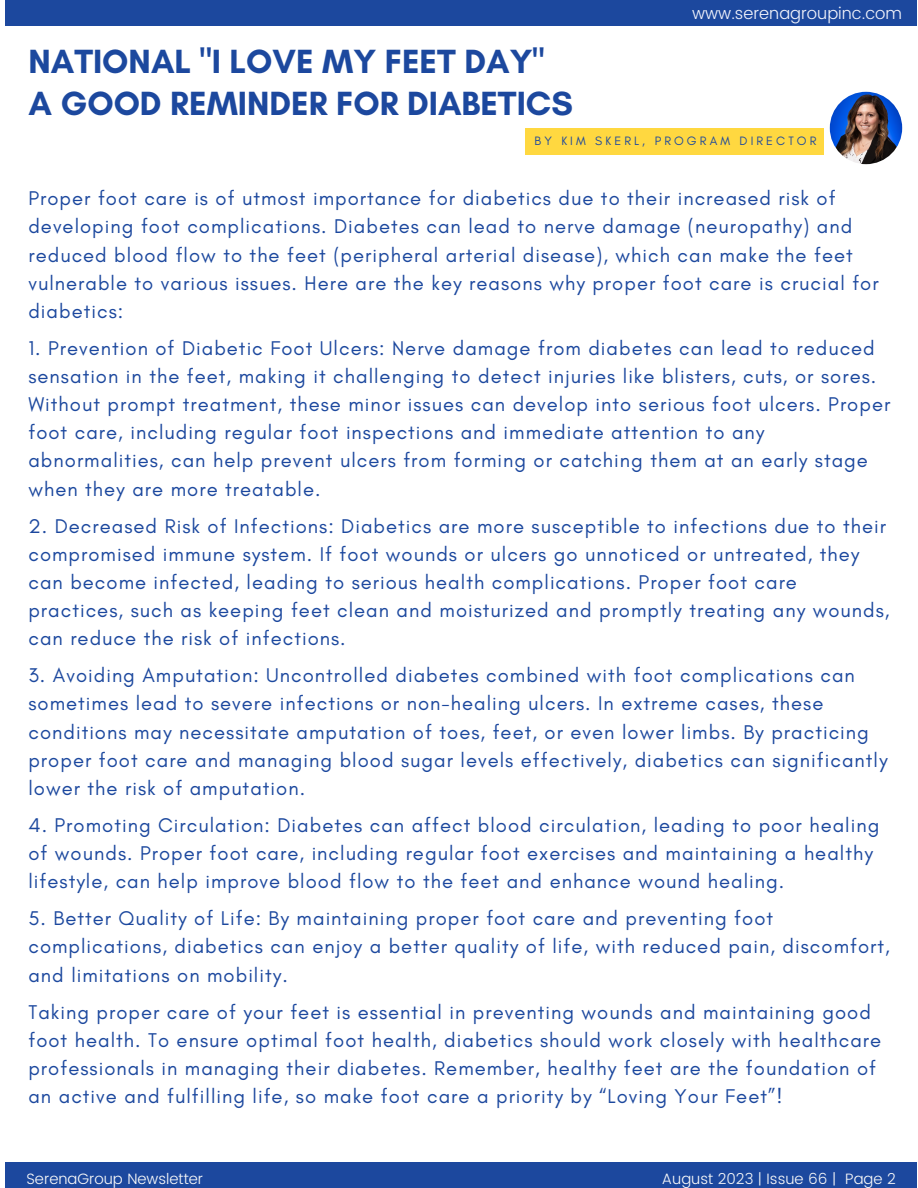
<style>
.page{position:relative;width:918px;height:1188px;background:#fff}
.page>*{position:absolute;margin:0;border:0;box-sizing:border-box;transform-origin:0 0}
.t1{font:700 34.2px "Glacial Indifference";color:#1c489e}
.t2{font:20.25px/28px "Glacial Indifference";letter-spacing:.05em;color:#1c489e}
.t3{font:300 16.5px "Poppins";color:#f4f5fc}
.t4{font:300 15px "Poppins";color:#fafafa}
.t5{font:12.3px "Glacial Indifference";letter-spacing:.25em;color:#1c489e}
</style>
<div class="page">
<div style="left:5px;top:0;width:912px;height:26px;background:#1c489e"></div>
<div style="left:5px;top:1162px;width:911px;height:26px;background:#1c489e"></div>
<div style="left:525px;top:128px;width:298px;height:26px;background:#ffd840"></div>
<img style="left:830px;top:92px;width:72px;height:72px;border-radius:50%">
<p class="t1" style="left:28px;top:41px;width:517px">NATIONAL "I LOVE MY FEET DAY"</p>
<p class="t1" style="left:28px;top:83px;width:546px">A GOOD REMINDER FOR DIABETICS</p>
<p class="t3" style="left:692px;top:4px;width:211px">www.serenagroupinc.com</p>
<p class="t5" style="left:535px;top:133px;width:283px">BY KIM SKERL, PROGRAM DIRECTOR</p>
<p class="t2" style="left:28px;top:184px;width:852px">Proper foot care is of utmost importance for diabetics due to their increased risk of developing foot complications. Diabetes can lead to nerve damage (neuropathy) and reduced blood flow to the feet (peripheral arterial disease), which can make the feet vulnerable to various issues. Here are the key reasons why proper foot care is crucial for diabetics:</p>
<p class="t2" style="left:28px;top:334px;width:863px">1. Prevention of Diabetic Foot Ulcers: Nerve damage from diabetes can lead to reduced sensation in the feet, making it challenging to detect injuries like blisters, cuts, or sores.<br>Without prompt treatment, these minor issues can develop into serious foot ulcers. Proper foot care, including regular foot inspections and immediate attention to any abnormalities, can help prevent ulcers from forming or catching them at an early stage when they are more treatable.</p>
<p class="t2" style="left:28px;top:512px;width:863px">2. Decreased Risk of Infections: Diabetics are more susceptible to infections due to their compromised immune system. If foot wounds or ulcers go unnoticed or untreated, they can become infected, leading to serious health complications. Proper foot care practices, such as keeping feet clean and moisturized and promptly treating any wounds, can reduce the risk of infections.</p>
<p class="t2" style="left:28px;top:661px;width:861px">3. Avoiding Amputation: Uncontrolled diabetes combined with foot complications can sometimes lead to severe infections or non-healing ulcers. In extreme cases, these conditions may necessitate amputation of toes, feet, or even lower limbs. By practicing proper foot care and managing blood sugar levels effectively, diabetics can significantly lower the risk of amputation.</p>
<p class="t2" style="left:28px;top:811px;width:852px">4. Promoting Circulation: Diabetes can affect blood circulation, leading to poor healing of wounds. Proper foot care, including regular foot exercises and maintaining a healthy lifestyle, can help improve blood flow to the feet and enhance wound healing.</p>
<p class="t2" style="left:28px;top:904px;width:863px">5. Better Quality of Life: By maintaining proper foot care and preventing foot complications, diabetics can enjoy a better quality of life, with reduced pain, discomfort, and limitations on mobility.</p>
<p class="t2" style="left:28px;top:998px;width:854px">Taking proper care of your feet is essential in preventing wounds and maintaining good foot health. To ensure optimal foot health, diabetics should work closely with healthcare professionals in managing their diabetes. Remember, healthy feet are the foundation of an active and fulfilling life, so make foot care a priority by “Loving Your Feet”!</p>
<p class="t4" style="left:26px;top:1170px;width:178px">SerenaGroup Newsletter</p>
<p class="t4" style="left:662px;top:1170px;width:235px">August 2023 | Issue 66 | Page 2</p>
</div>
